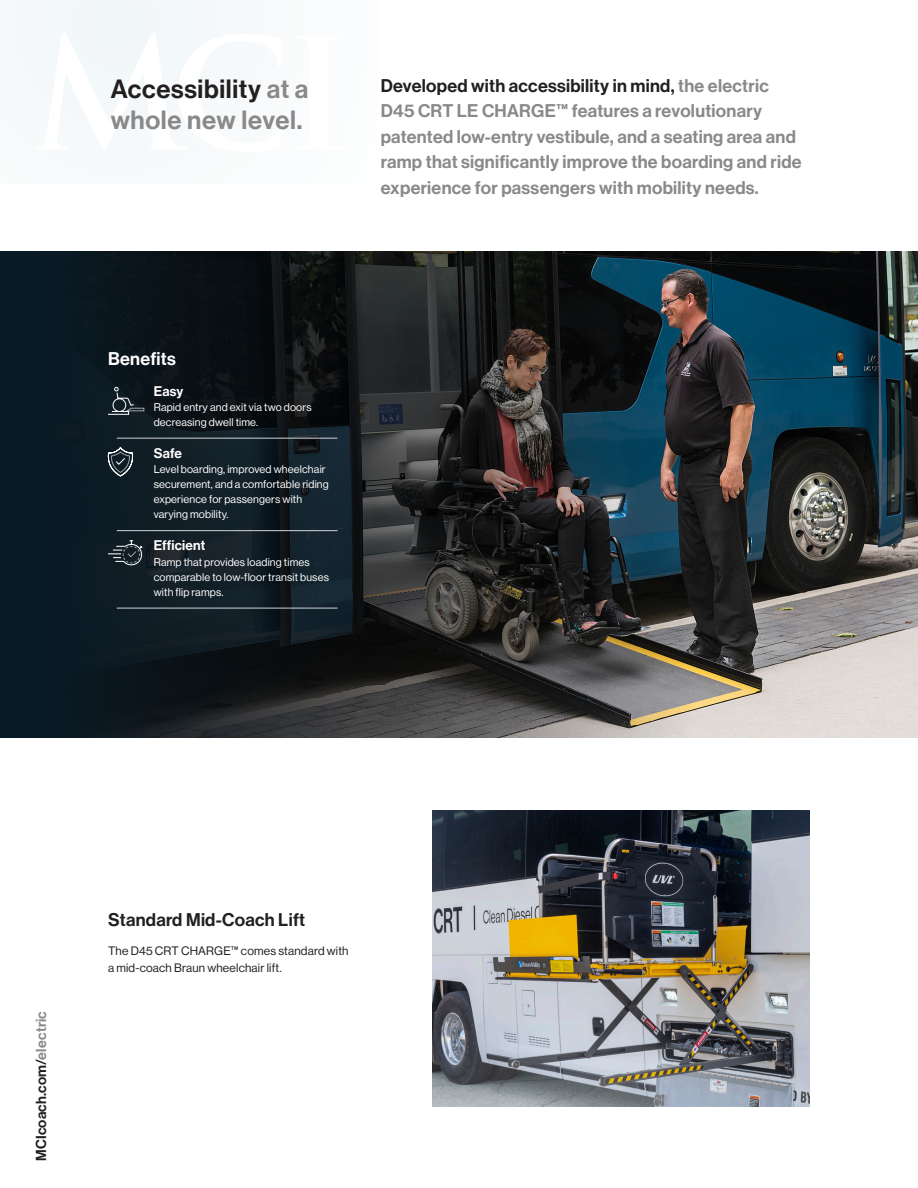
<style>
.page{position:relative;width:918px;height:1188px;background:#fff}
.page>*{position:absolute;margin:0;border:0;box-sizing:border-box;transform-origin:0 0}
.t1{font:25.8px/31px "N Haas Grotesk DS Pro 65 Md";letter-spacing:.025em;color:#8a898a}
.t2{font:18px/25.5px "N Haas Grotesk DS Pro 65 Md";letter-spacing:.015em;color:#8a898a}
.t3{font:18px "N Haas Grotesk DS Pro 65 Md";letter-spacing:.015em;color:#231f20}
.t4{font:18px "N Haas Grotesk DS Pro 65 Md";letter-spacing:.015em;color:#fff}
.t5{font:14.25px "N Haas Grotesk DS Pro 65 Md";letter-spacing:.015em;color:#231f20}
.t6{font:13.65px "N Haas Grotesk DS Pro 65 Md";letter-spacing:.015em;color:#fff}
.t7{font:12px/16.5px "N Haas Grotesk DS Pro 55 Rg";letter-spacing:.015em;color:#231f20}
.t8{font:10.95px/15px "N Haas Grotesk DS Pro 55 Rg";letter-spacing:.015em;color:#fff}
.s1{color:#231f20}
.s2{color:#8a898a}
</style>
<div class="page">
<svg style="left:13px;top:0;width:206px;height:127px"></svg>
<img style="left:0;top:252px;width:917px;height:486px">
<hr style="left:117px;top:438px;width:220px;height:1px;background:#d2d2d6">
<hr style="left:117px;top:530px;width:220px;height:1px;background:#d2d2d6">
<hr style="left:117px;top:608px;width:220px;height:1px;background:#d2d2d6">
<img style="left:432px;top:810px;width:378px;height:297px">
<svg style="left:107px;top:387px;width:38px;height:28px"></svg>
<svg style="left:107px;top:446px;width:27px;height:31px"></svg>
<svg style="left:107px;top:540px;width:36px;height:26px"></svg>
<h2 class="t1" style="left:111px;top:74px;width:199px"><span class="s1">Accessibility</span> at a whole new level.</h2>
<h3 class="t2" style="left:381px;top:73px;width:422px"><span class="s1">Developed with accessibility in mind,</span> the electric D45 CRT LE CHARGE™ features a revolutionary patented low-entry vestibule, and a seating area and ramp that significantly improve the boarding and ride experience for passengers with mobility needs.</h3>
<h3 class="t4" style="left:108px;top:348px;width:69px">Benefits</h3>
<p class="t6" style="left:154px;top:383px;width:31px">Easy</p>
<p class="t8" style="left:154px;top:399px;width:159px">Rapid entry and exit via two doors decreasing dwell time.</p>
<p class="t6" style="left:154px;top:445px;width:30px">Safe</p>
<p class="t8" style="left:154px;top:462px;width:177px">Level boarding, improved wheelchair securement, and a comfortable riding experience for passengers with varying mobility.</p>
<p class="t6" style="left:154px;top:538px;width:53px">Efficient</p>
<p class="t8" style="left:154px;top:554px;width:177px">Ramp that provides loading times comparable to low-floor transit buses with flip ramps.</p>
<h3 class="t5" style="left:33px;top:1161px;width:151px;rotate:-90deg">MCIcoach.com/<span class="s2">electric</span></h3>
<p class="t3" style="left:108px;top:909px;width:199px">Standard Mid-Coach Lift</p>
<p class="t7" style="left:108px;top:943px;width:242px">The D45 CRT CHARGE™ comes standard with a mid-coach Braun wheelchair lift.</p>
</div>
